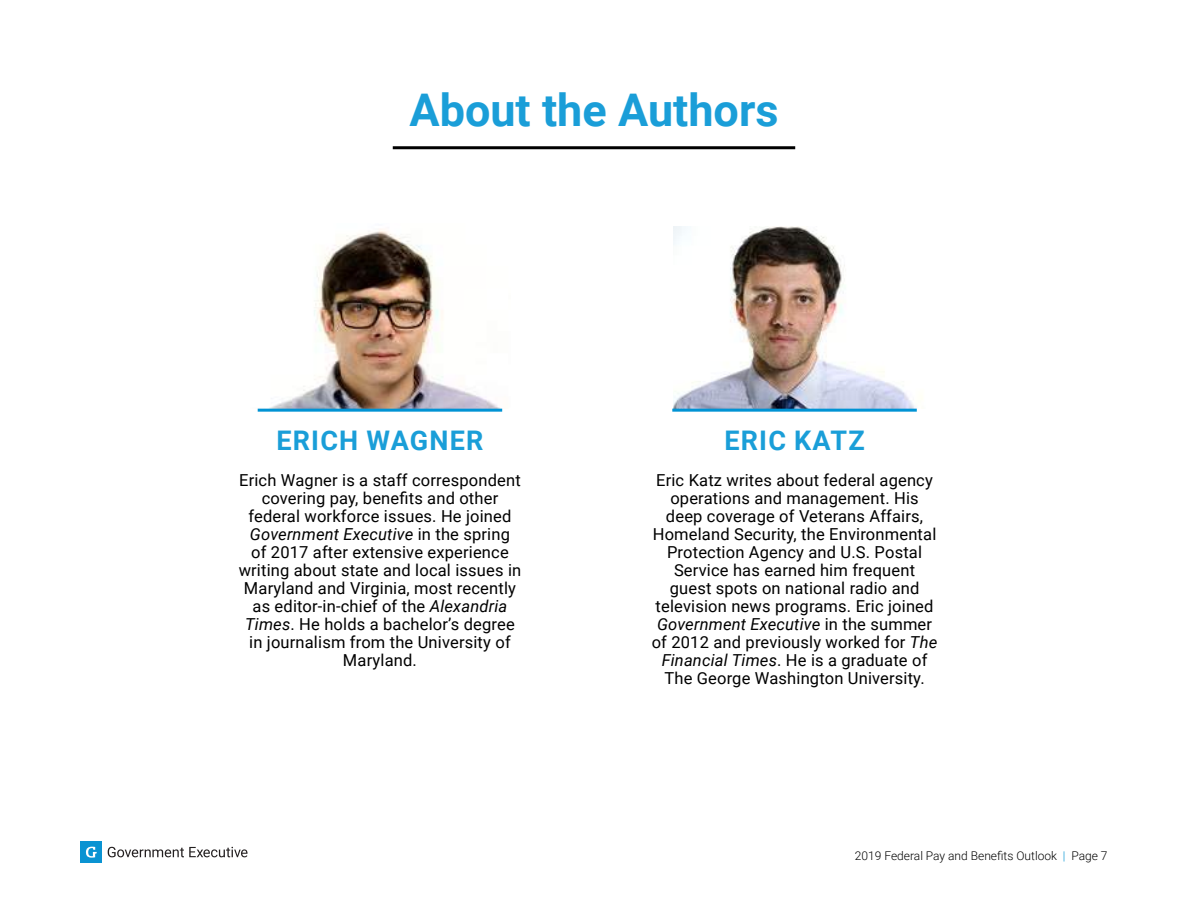
<style>
.page{position:relative;width:1188px;height:918px;background:#fff}
.page>*{position:absolute;margin:0;border:0;box-sizing:border-box;transform-origin:0 0}
.t1{font:700 45px "Roboto";color:#1a9ed8}
.t2{font:700 27px "Roboto";letter-spacing:.045em;color:#1a9ed8}
.t3{font:16.5px/18px "Roboto";letter-spacing:.01em;color:#000;text-align:center}
.t4{font:300 12px "Roboto";color:#000}
.s1{font-style:italic}
.s2{color:#0093d4}
</style>
<div class="page">
<svg style="left:108px;top:847px;width:140px;height:10px"></svg>
<div style="left:80px;top:841px;width:22px;height:22px;background:#0a93d2"></div>
<svg style="left:86px;top:847px;width:11px;height:11px"></svg>
<hr style="left:393px;top:146px;width:402px;height:3px;background:#000">
<img style="left:257px;top:229px;width:246px;height:180px">
<img style="left:674px;top:227px;width:248px;height:182px">
<hr style="left:258px;top:409px;width:244px;height:3px;background:#0093d4">
<hr style="left:672px;top:409px;width:245px;height:3px;background:#0093d4">
<h1 class="t1" style="left:409px;top:78px;width:371px">About the Authors</h1>
<h2 class="t2" style="left:276px;top:421px;width:209px">ERICH WAGNER</h2>
<h2 class="t2" style="left:724px;top:421px;width:142px">ERIC KATZ</h2>
<p class="t3" style="left:239px;top:471px;width:284px">Erich Wagner is a staff correspondent covering pay, benefits and other federal workforce issues. He joined <span class="s1">Government Executive</span> in the spring<br>of 2017 after extensive experience writing about state and local issues in Maryland and Virginia, most recently as editor-in-chief of the <span class="s1">Alexandria Times</span>. He holds a bachelor’s degree in journalism from the University of Maryland.</p>
<p class="t3" style="left:652px;top:471px;width:287px">Eric Katz writes about federal agency operations and management. His deep coverage of Veterans Affairs, Homeland Security, the Environmental Protection Agency and U.S. Postal Service has earned him frequent guest spots on national radio and television news programs. Eric joined <span class="s1">Government Executive</span> in the summer of 2012 and previously worked for <span class="s1">The Financial Times</span>. He is a graduate of The George Washington University.</p>
<p class="t4" style="left:855px;top:848px;width:254px">2019 Federal Pay and Benefits Outlook <span class="s2">|</span> Page 7</p>
</div>
